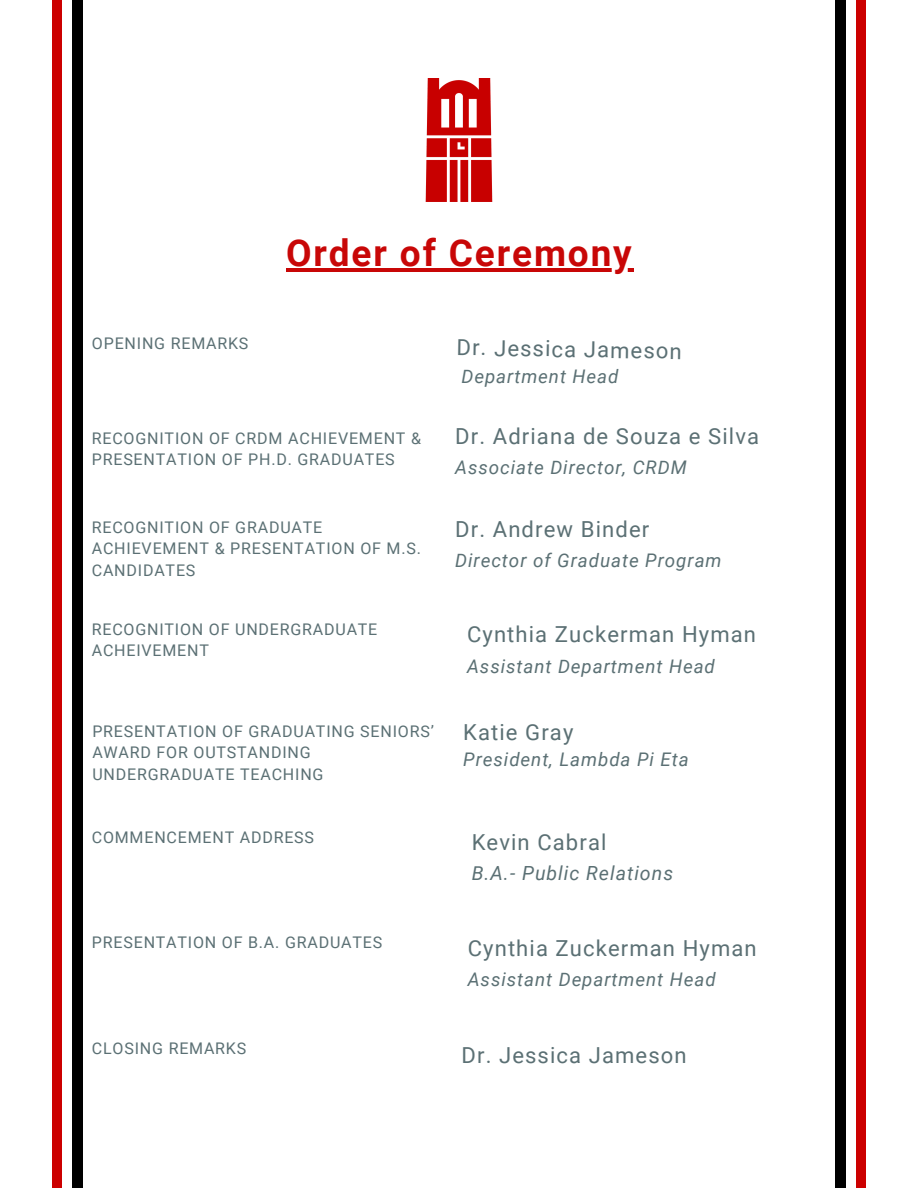
<style>
.page{position:relative;width:918px;height:1188px;background:#fff}
.page>*{position:absolute;margin:0;border:0;box-sizing:border-box;transform-origin:0 0}
.t1{font:700 37.05px "Roboto";letter-spacing:.05em;color:#c80707}
.t2{font:22.05px "Roboto";letter-spacing:.05em;color:#5b7074}
.t3{font:italic 19.5px "Roboto";letter-spacing:.05em;color:#5b7074}
.t4{font:italic 18.75px "Roboto";letter-spacing:.05em;color:#5b7074}
.t5{font:16.05px/21.3px "Roboto";letter-spacing:.05em;color:#5b7074}
</style>
<div class="page">
<div style="left:73px;top:0;width:9px;height:1188px;background:#000"></div>
<div style="left:52px;top:0;width:10px;height:1188px;background:#c00"></div>
<div style="left:857px;top:0;width:9px;height:1188px;background:#c00"></div>
<div style="left:836px;top:0;width:9px;height:1188px;background:#000"></div>
<img style="left:425px;top:79px;width:68px;height:122px">
<hr style="left:286px;top:268px;width:348px;height:3px;background:#c80707">
<h1 class="t1" style="left:286px;top:231px;width:347px">Order of Ceremony</h1>
<p class="t5" style="left:92px;top:333px;width:158px">OPENING REMARKS</p>
<h2 class="t2" style="left:457px;top:334px;width:227px;rotate:1deg">Dr. Jessica Jameson</h2>
<h3 class="t4" style="left:461px;top:365px;width:158px">Department Head</h3>
<h2 class="t5" style="left:92px;top:427px;width:331px">RECOGNITION OF CRDM ACHIEVEMENT &amp;<br>PRESENTATION OF PH.D. GRADUATES</h2>
<h3 class="t5" style="left:92px;top:517px;width:331px">RECOGNITION OF GRADUATE<br>ACHIEVEMENT &amp; PRESENTATION OF M.S.<br>CANDIDATES</h3>
<h3 class="t5" style="left:92px;top:619px;width:287px">RECOGNITION OF UNDERGRADUATE<br>ACHEIVEMENT</h3>
<h3 class="t5" style="left:92px;top:721px;width:343px">PRESENTATION OF GRADUATING SENIORS’<br>AWARD FOR OUTSTANDING<br>UNDERGRADUATE TEACHING</h3>
<h3 class="t5" style="left:92px;top:827px;width:224px">COMMENCEMENT ADDRESS</h3>
<h3 class="t2" style="left:455px;top:424px;width:305px">Dr. Adriana de Souza e Silva</h3>
<p class="t4" style="left:455px;top:456px;width:233px">Associate Director, CRDM</p>
<p class="t2" style="left:455px;top:517px;width:196px">Dr. Andrew Binder</p>
<h2 class="t4" style="left:455px;top:549px;width:268px">Director of Graduate Program</h2>
<p class="t2" style="left:467px;top:622px;width:291px">Cynthia Zuckerman Hyman</p>
<h2 class="t4" style="left:467px;top:656px;width:249px">Assistant Department Head</h2>
<p class="t2" style="left:463px;top:720px;width:112px">Katie Gray</p>
<h2 class="t4" style="left:463px;top:748px;width:227px">President, Lambda Pi Eta</h2>
<p class="t2" style="left:472px;top:830px;width:136px">Kevin Cabral</p>
<h2 class="t3" style="left:472px;top:862px;width:203px">B.A.- Public Relations</h2>
<h3 class="t5" style="left:92px;top:932px;width:292px">PRESENTATION OF B.A. GRADUATES</h3>
<h2 class="t5" style="left:92px;top:1038px;width:156px">CLOSING REMARKS</h2>
<p class="t2" style="left:468px;top:935px;width:291px">Cynthia Zuckerman Hyman</p>
<h2 class="t4" style="left:468px;top:968px;width:249px">Assistant Department Head</h2>
<p class="t2" style="left:462px;top:1042px;width:227px">Dr. Jessica Jameson</p>
</div>
